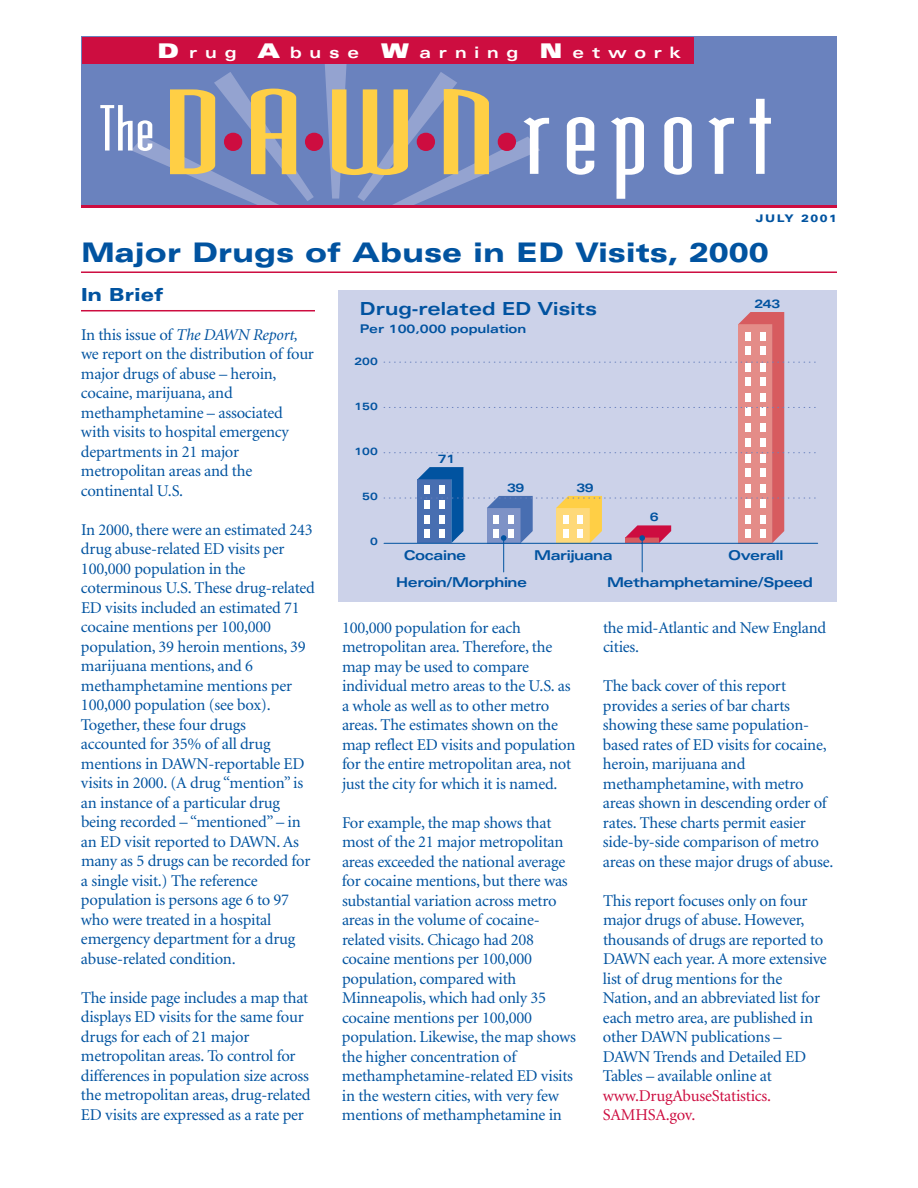
<style>
.page{position:relative;width:918px;height:1188px;background:#fff}
.page>*{position:absolute;margin:0;border:0;box-sizing:border-box;transform-origin:0 0}
.t1{font:900 expanded 27px "Univers";color:#0153a0}
.t2{font:700 expanded 18px "Univers";color:#0153a0}
.t3{font:900 expanded 18px "Univers";color:#0153a0}
.t4{font:16.5px/19.5px "Minion";letter-spacing:-.015em;color:#0153a0}
.t5{font:700 expanded 15.75px "Univers";letter-spacing:.5em;color:#fff}
.t6{font:700 expanded 13.5px/26.1px "Univers";letter-spacing:-.03em;color:#0153a0}
.t7{font:700 expanded 12px "Univers";color:#0153a0}
.t8{font:700 expanded 10.5px "Univers";color:#0153a0}
.t9{font:900 expanded 10.5px "Univers";letter-spacing:.15em;color:#0153a0}
.s1{font-weight:900;font-size:20.25px}
.s2{font-style:italic}
.s3{color:#cd0d40}
</style>
<div class="page">
<hr style="left:81px;top:310px;width:234px;height:1px;background:#cd0d40">
<hr style="left:81px;top:271px;width:756px;height:2px;background:#cd0d40">
<div style="left:82px;top:37px;width:755px;height:171px;background:#6a82be"></div>
<hr style="left:82px;top:205px;width:755px;height:3px;background:#cd0d40">
<div style="left:82px;top:37px;width:612px;height:27px;background:#cd0d40"></div>
<svg style="left:567px;top:117px;width:27px;height:58px"></svg>
<svg style="left:611px;top:117px;width:33px;height:82px"></svg>
<svg style="left:664px;top:117px;width:28px;height:58px"></svg>
<svg style="left:708px;top:117px;width:26px;height:57px"></svg>
<svg style="left:750px;top:99px;width:21px;height:75px"></svg>
<div style="left:305px;top:133px;width:18px;height:18px;background:#cd0d40;border-radius:50%"></div>
<svg style="left:100px;top:72px;width:214px;height:133px"></svg>
<svg style="left:325px;top:64px;width:224px;height:141px"></svg>
<div style="left:339px;top:290px;width:498px;height:312px;background:#ccd2e9"></div>
<hr style="left:384px;top:543px;width:434px;height:1px;background:#0153a0">
<hr style="left:642px;top:538px;width:1px;height:34px;background:#0153a0">
<hr style="left:503px;top:538px;width:1px;height:34px;background:#0153a0">
<svg style="left:384px;top:312px;width:434px;height:231px"></svg>
<p class="t5" style="left:157px;top:47px;width:525px"><span class="s1">D</span> rug <span class="s1">A</span> buse <span class="s1">W</span> arning <span class="s1">N</span> etw or k</p>
<p class="t9" style="left:756px;top:214px;width:83px">JULY 2001</p>
<h1 class="t1" style="left:81px;top:243px;width:689px">Major Drugs of Abuse in ED Visits, 2000</h1>
<h2 class="t3" style="left:81px;top:288px;width:84px">In Brief</h2>
<p class="t4" style="left:81px;top:326px;width:235px">In this issue of <span class="s2">The DAWN Report, </span>we report on the distribution of four major drugs of abuse – heroin, cocaine, marijuana, and methamphetamine – associated with visits to hospital emergency departments in 21 major metropolitan areas and the continental U.S.</p>
<p class="t7" style="left:754px;top:299px;width:27px">243</p>
<p class="t2" style="left:360px;top:302px;width:239px">Drug-related ED Visits</p>
<p class="t7" style="left:360px;top:324px;width:168px">Per 100,000 population</p>
<p class="t8" style="left:355px;top:358px;width:25px">200</p>
<p class="t8" style="left:355px;top:403px;width:25px">150</p>
<p class="t8" style="left:355px;top:448px;width:25px">100</p>
<p class="t8" style="left:362px;top:493px;width:17px">50</p>
<p class="t8" style="left:370px;top:538px;width:9px">0</p>
<p class="t7" style="left:438px;top:454px;width:19px">71</p>
<p class="t7" style="left:507px;top:483px;width:19px">39</p>
<p class="t7" style="left:576px;top:483px;width:19px">39</p>
<p class="t7" style="left:650px;top:513px;width:10px">6</p>
<p class="t4" style="left:81px;top:521px;width:235px">In 2000, there were an estimated 243 drug abuse-related ED visits per<br>100,000 population in the coterminous U.S. These drug-related<br>ED visits included an estimated 71 cocaine mentions per 100,000 population, 39 heroin mentions, 39 marijuana mentions, and 6 methamphetamine mentions per<br>100,000 population (see box).<br>Together, these four drugs accounted for 35% of all drug mentions in DAWN-reportable ED visits in 2000. (A drug “mention” is an instance of a particular drug being recorded – “mentioned” – in an ED visit reported to DAWN. As many as 5 drugs can be recorded for a single visit.) The reference population is persons age 6 to 97 who were treated in a hospital emergency department for a drug abuse-related condition.</p>
<p class="t4" style="left:81px;top:989px;width:231px">The inside page includes a map that displays ED visits for the same four drugs for each of 21 major metropolitan areas. To control for differences in population size across the metropolitan areas, drug-related ED visits are expressed as a rate per</p>
<p class="t6" style="left:396px;top:544px;width:133px;text-indent:8px">Cocaine<br>Heroin/Morphine</p>
<p class="t6" style="left:534px;top:544px;width:80px">Marijuana</p>
<p class="t6" style="left:607px;top:544px;width:207px;text-indent:121px">Overall<br>Methamphetamine/Speed</p>
<p class="t4" style="left:603px;top:619px;width:225px">the mid-Atlantic and New England cities.</p>
<p class="t4" style="left:603px;top:678px;width:232px">The back cover of this report provides a series of bar charts showing these same population&shy;based rates of ED visits for cocaine, heroin, marijuana and methamphetamine, with metro areas shown in descending order of rates. These charts permit easier side-by-side comparison of metro areas on these major drugs of abuse.</p>
<p class="t4" style="left:603px;top:892px;width:225px">This report focuses only on four major drugs of abuse. However, thousands of drugs are reported to<br>DAWN each year. A more extensive list of drug mentions for the<br>Nation, and an abbreviated list for each metro area, are published in other DAWN publications –<br>DAWN Trends and Detailed ED<br>Tables – available online at <span class="s3">www.DrugAbuseStatistics.<br>SAMHSA.gov.</span></p>
<p class="t4" style="left:342px;top:619px;width:235px">100,000 population for each metropolitan area. Therefore, the map may be used to compare individual metro areas to the U.S. as a whole as well as to other metro areas. The estimates shown on the map reflect ED visits and population for the entire metropolitan area, not just the city for which it is named.</p>
<p class="t4" style="left:342px;top:814px;width:235px">For example, the map shows that most of the 21 major metropolitan areas exceeded the national average for cocaine mentions, but there was substantial variation across metro areas in the volume of cocaine&shy;related visits. Chicago had 208 cocaine mentions per 100,000 population, compared with<br>Minneapolis, which had only 35 cocaine mentions per 100,000 population. Likewise, the map shows the higher concentration of methamphetamine-related ED visits in the western cities, with very few mentions of methamphetamine in</p>
</div>
